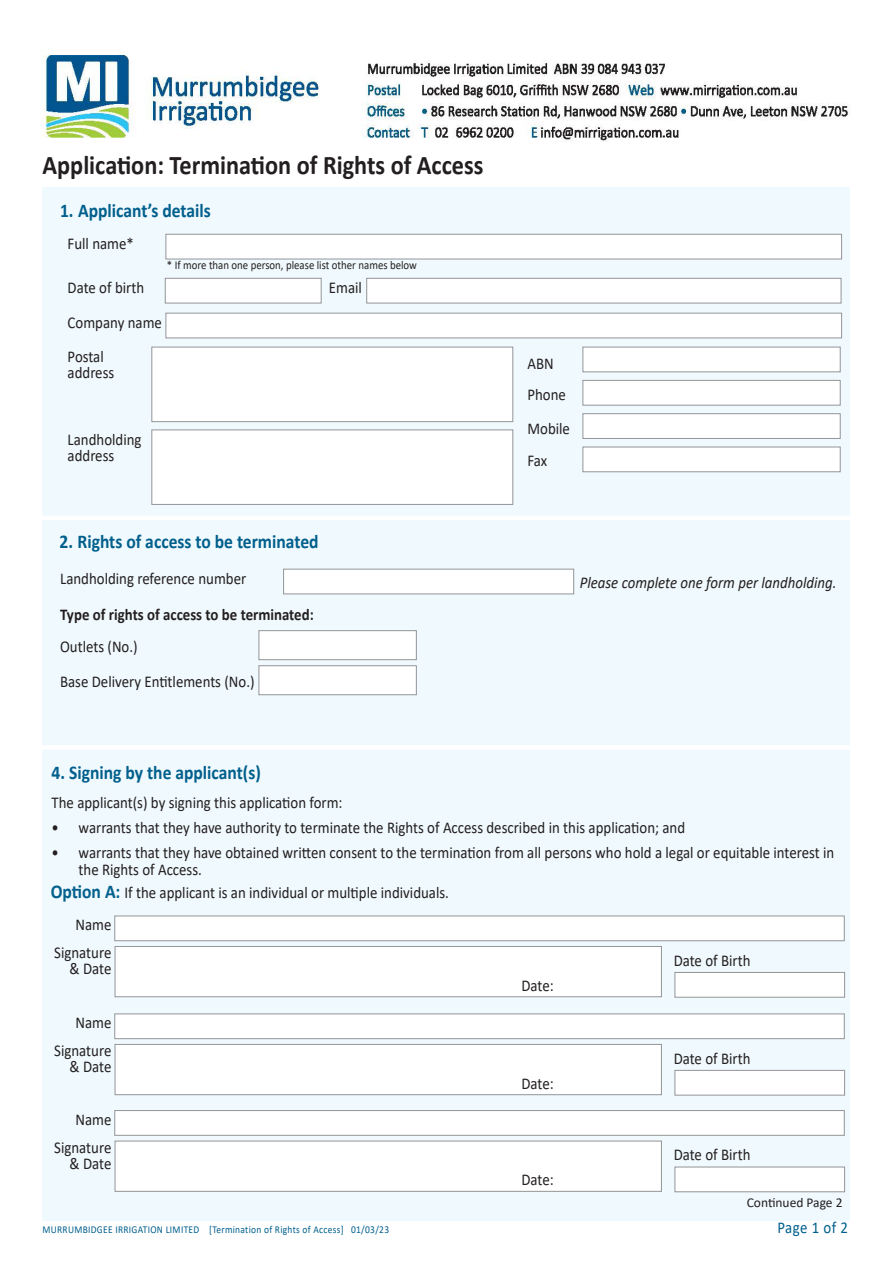
<style>
.page{position:relative;width:893px;height:1263px;background:#fff}
.page>*{position:absolute;margin:0;border:0;box-sizing:border-box;transform-origin:0 0}
.t1{font:700 27px "Calibri";color:#231f20;scale:.9 1}
.t2{font:700 19.5px "Calibri";color:#005f8c;scale:.9 1}
.t3{font:16.5px/16.5px "Calibri";color:#231f20;scale:.9 1}
.t4{font:italic 16.5px "Calibri";color:#231f20;scale:.9 1}
.t5{font:700 16.5px "Calibri";color:#231f20;scale:.9 1}
.t6{font:16.5px "Calibri";letter-spacing:.025em;color:#005f8c;scale:.9 1}
.t7{font:13.5px "Calibri";color:#231f20}
.t8{font:12px "Calibri";color:#231f20;scale:.9 1}
.t9{font:10.5px "Calibri";letter-spacing:.03em;color:#005f8c;scale:.9 1}
.s1{font-weight:700;font-size:19.5px;color:#005f8c}
</style>
<div class="page">
<div style="left:43px;top:187px;width:807px;height:1033px;background:#f0f9fd"></div>
<div style="left:259px;top:630px;width:158px;height:30px;background:#fff;border:1px solid #939598"></div>
<div style="left:259px;top:665px;width:158px;height:30px;background:#fff;border:1px solid #939598"></div>
<div style="left:283px;top:569px;width:291px;height:25px;background:#fff;border:1px solid #939598"></div>
<hr style="left:30px;top:516px;width:845px;height:4px;background:#fff">
<div style="left:30px;top:745px;width:845px;height:5px;background:#fff"></div>
<div style="left:115px;top:946px;width:547px;height:51px;background:#fff;border:1px solid #939598"></div>
<div style="left:115px;top:1044px;width:547px;height:51px;background:#fff;border:1px solid #939598"></div>
<div style="left:115px;top:1141px;width:547px;height:51px;background:#fff;border:1px solid #939598"></div>
<div style="left:114px;top:915px;width:731px;height:26px;background:#fff;border:1px solid #939598"></div>
<div style="left:114px;top:1013px;width:731px;height:26px;background:#fff;border:1px solid #939598"></div>
<div style="left:114px;top:1110px;width:731px;height:26px;background:#fff;border:1px solid #939598"></div>
<div style="left:675px;top:972px;width:170px;height:25px;background:#fff;border:1px solid #939598"></div>
<div style="left:675px;top:1070px;width:170px;height:25px;background:#fff;border:1px solid #939598"></div>
<div style="left:675px;top:1167px;width:170px;height:25px;background:#fff;border:1px solid #939598"></div>
<div style="left:165px;top:278px;width:157px;height:25px;background:#fff;border:1px solid #939598"></div>
<div style="left:166px;top:313px;width:676px;height:25px;background:#fff;border:1px solid #939598"></div>
<div style="left:151px;top:347px;width:362px;height:75px;background:#fff;border:1px solid #939598"></div>
<div style="left:366px;top:278px;width:475px;height:25px;background:#fff;border:1px solid #939598"></div>
<div style="left:166px;top:234px;width:676px;height:25px;background:#fff;border:1px solid #939598"></div>
<div style="left:151px;top:429px;width:362px;height:76px;background:#fff;border:1px solid #939598"></div>
<div style="left:582px;top:380px;width:259px;height:25px;background:#fff;border:1px solid #939598"></div>
<div style="left:582px;top:347px;width:259px;height:25px;background:#fff;border:1px solid #939598"></div>
<div style="left:582px;top:413px;width:259px;height:26px;background:#fff;border:1px solid #939598"></div>
<div style="left:582px;top:447px;width:259px;height:25px;background:#fff;border:1px solid #939598"></div>
<img style="left:41px;top:53px;width:808px;height:89px">
<p class="t1" style="left:43px;top:146px;width:492px">Application: Termination of Rights of Access</p>
<p class="t2" style="left:60px;top:197px;width:169px">1. Applicant’s details</p>
<p class="t3" style="left:68px;top:235px;width:75px">Full name*</p>
<p class="t8" style="left:167px;top:257px;width:279px">* If more than one person, please list other names below</p>
<p class="t3" style="left:68px;top:279px;width:87px">Date of birth</p>
<p class="t3" style="left:329px;top:279px;width:38px">Email</p>
<p class="t3" style="left:68px;top:314px;width:106px">Company name</p>
<p class="t3" style="left:68px;top:347px;width:42px">Postal</p>
<p class="t3" style="left:68px;top:364px;width:53px">address</p>
<p class="t3" style="left:68px;top:431px;width:84px">Landholding address</p>
<p class="t2" style="left:60px;top:528px;width:289px">2. Rights of access to be terminated</p>
<p class="t3" style="left:527px;top:355px;width:31px">ABN</p>
<p class="t3" style="left:527px;top:386px;width:44px">Phone</p>
<p class="t3" style="left:527px;top:419px;width:49px">Mobile</p>
<p class="t3" style="left:527px;top:452px;width:24px">Fax</p>
<p class="t3" style="left:60px;top:570px;width:208px">Landholding reference number</p>
<p class="t4" style="left:580px;top:571px;width:287px">Please complete one form per landholding.</p>
<p class="t5" style="left:60px;top:603px;width:283px">Type of rights of access to be terminated:</p>
<p class="t3" style="left:60px;top:638px;width:88px">Outlets (No.)</p>
<p class="t3" style="left:60px;top:672px;width:218px">Base Delivery Entitlements (No.)</p>
<p class="t2" style="left:52px;top:759px;width:234px">4. Signing by the applicant(s)</p>
<p class="t3" style="left:52px;top:794px;width:325px">The applicant(s) by signing this application form:</p>
<p class="t3" style="left:52px;top:819px;width:705px">• warrants that they have authority to terminate the Rights of Access described in this application; and</p>
<p class="t3" style="left:79px;top:844px;width:841px;text-indent:-27px">• warrants that they have obtained written consent to the termination from all persons who hold a legal or equitable interest in the Rights of Access.</p>
<p class="t3" style="left:51px;top:884px;width:444px"><span class="s1">Option A:</span> If the applicant is an individual or multiple individuals.</p>
<p class="t3" style="left:75px;top:916px;width:41px">Name</p>
<p class="t3" style="left:54px;top:944px;width:65px">Signature</p>
<p class="t3" style="left:70px;top:960px;width:48px">&amp; Date</p>
<p class="t3" style="left:75px;top:1014px;width:41px">Name</p>
<p class="t3" style="left:54px;top:1042px;width:65px">Signature</p>
<p class="t3" style="left:70px;top:1058px;width:48px">&amp; Date</p>
<p class="t3" style="left:75px;top:1111px;width:41px">Name</p>
<p class="t3" style="left:54px;top:1138px;width:65px">Signature</p>
<p class="t3" style="left:70px;top:1155px;width:48px">&amp; Date</p>
<p class="t3" style="left:521px;top:976px;width:37px">Date:</p>
<p class="t3" style="left:521px;top:1074px;width:37px">Date:</p>
<p class="t3" style="left:521px;top:1171px;width:37px">Date:</p>
<p class="t3" style="left:674px;top:951px;width:87px">Date of Birth</p>
<p class="t3" style="left:674px;top:1049px;width:87px">Date of Birth</p>
<p class="t3" style="left:674px;top:1146px;width:87px">Date of Birth</p>
<p class="t7" style="left:747px;top:1193px;width:97px">Continued Page 2</p>
<p class="t9" style="left:43px;top:1222px;width:387px">MURRUMBIDGEE IRRIGATION LIMITED [Termination of Rights of Access] 01/03/23</p>
<p class="t6" style="left:777px;top:1216px;width:80px">Page 1 of 2</p>
</div>
